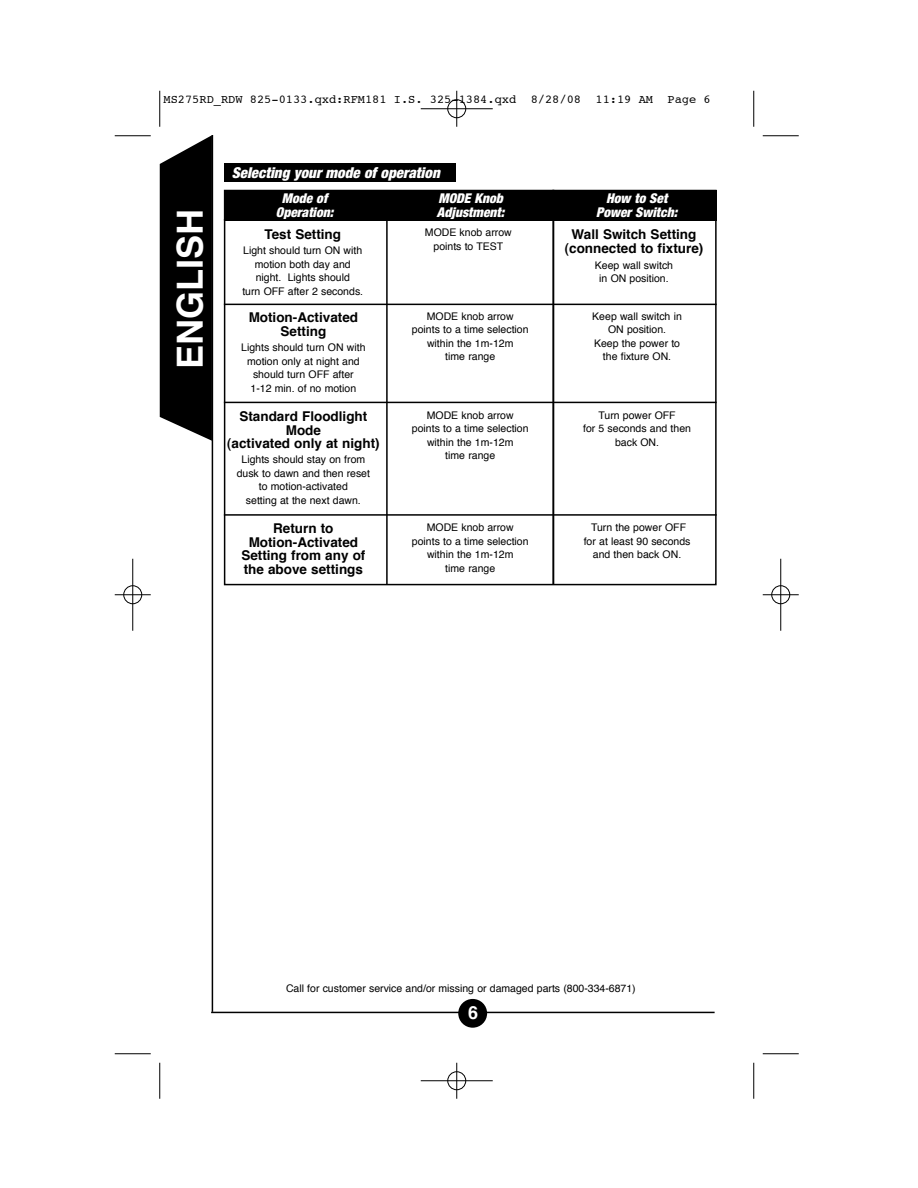
<style>
.page{position:relative;width:918px;height:1188px;background:#fff}
.page>*{position:absolute;margin:0;border:0;box-sizing:border-box;transform-origin:0 0}
.t1{font:700 36px "Helvetica";color:#fff}
.t2{font:700 18px "Helvetica";color:#fff}
.t3{font:italic 900 condensed 15px "Helvetica Neue LT Std";color:#fff}
.t4{font:700 13.5px/13.5px "Helvetica";color:#000;text-align:center}
.t5{font:italic 900 condensed 13.5px/13.5px "Helvetica Neue LT Std";color:#fff;text-align:center}
.t6{font:12px "Courier";color:#000}
.t7{font:10.5px/13.5px "Helvetica";color:#000;text-align:center}
</style>
<div class="page">
<div style="left:224px;top:163px;width:232px;height:19px;background:#000"></div>
<hr style="left:212px;top:136px;width:1px;height:876px;background:#000">
<hr style="left:211px;top:1012px;width:504px;height:1px;background:#000">
<svg style="left:458px;top:999px;width:29px;height:29px"></svg>
<svg style="left:160px;top:136px;width:52px;height:305px"></svg>
<div style="left:224px;top:190px;width:493px;height:31px;background:#000"></div>
<div style="left:224px;top:190px;width:493px;height:395px;border:2px solid #000"></div>
<hr style="left:386px;top:191px;width:2px;height:393px;background:#000">
<hr style="left:552px;top:190px;width:2px;height:394px;background:#000">
<hr style="left:224px;top:219px;width:493px;height:2px;background:#000">
<hr style="left:224px;top:304px;width:493px;height:1px;background:#000">
<hr style="left:224px;top:402px;width:493px;height:1px;background:#000">
<hr style="left:224px;top:514px;width:493px;height:2px;background:#000">
<hr style="left:159px;top:91px;width:1px;height:36px;background:#000">
<hr style="left:115px;top:135px;width:36px;height:1px;background:#000">
<hr style="left:753px;top:91px;width:1px;height:36px;background:#000">
<hr style="left:763px;top:135px;width:36px;height:1px;background:#000">
<hr style="left:159px;top:1063px;width:1px;height:36px;background:#000">
<hr style="left:115px;top:1053px;width:36px;height:1px;background:#000">
<hr style="left:753px;top:1063px;width:1px;height:36px;background:#000">
<hr style="left:763px;top:1053px;width:36px;height:1px;background:#000">
<svg style="left:447px;top:99px;width:19px;height:19px"></svg>
<hr style="left:421px;top:108px;width:72px;height:1px;background:#000">
<hr style="left:456px;top:91px;width:1px;height:36px;background:#000">
<svg style="left:447px;top:1071px;width:19px;height:19px"></svg>
<hr style="left:421px;top:1080px;width:72px;height:1px;background:#000">
<hr style="left:456px;top:1063px;width:1px;height:36px;background:#000">
<svg style="left:123px;top:585px;width:19px;height:19px"></svg>
<hr style="left:115px;top:594px;width:36px;height:1px;background:#000">
<hr style="left:132px;top:559px;width:1px;height:72px;background:#000">
<svg style="left:771px;top:585px;width:19px;height:19px"></svg>
<hr style="left:763px;top:594px;width:36px;height:1px;background:#000">
<hr style="left:780px;top:559px;width:1px;height:72px;background:#000">
<p class="t6" style="left:164px;top:94px;width:549px">MS275RD_RDW 825-0133.qxd:RFM181 I.S. 325-1384.qxd 8/28/08 11:19 AM Page 6</p>
<h1 class="t1" style="left:175px;top:369px;width:162px;rotate:-90deg">ENGLISH</h1>
<h3 class="t3" style="left:232px;top:167px;width:210px">Selecting your mode of operation</h3>
<p class="t5" style="left:276px;top:193px;width:59px">Mode of<br>Operation:</p>
<p class="t5" style="left:437px;top:193px;width:69px;text-align:left">MODE Knob<br>Adjustment:</p>
<p class="t5" style="left:596px;top:193px;width:83px">How to Set<br>Power Switch:</p>
<p class="t4" style="left:264px;top:228px;width:78px">Test Setting</p>
<p class="t7" style="left:242px;top:244px;width:122px">Light should turn ON with motion both day and night. Lights should<br>turn OFF after 2 seconds.</p>
<p class="t4" style="left:249px;top:312px;width:111px">Motion-Activated<br>Setting</p>
<p class="t7" style="left:241px;top:342px;width:126px">Lights should turn ON with motion only at night and should turn OFF after<br>1-12 min. of no motion</p>
<p class="t4" style="left:227px;top:411px;width:154px">Standard Floodlight<br>Mode<br>(activated only at night)</p>
<p class="t7" style="left:237px;top:454px;width:135px">Lights should stay on from dusk to dawn and then reset to motion-activated<br>setting at the next dawn.</p>
<p class="t7" style="left:425px;top:227px;width:88px">MODE knob arrow points to TEST</p>
<p class="t4" style="left:565px;top:229px;width:140px">Wall Switch Setting (connected to fixture)</p>
<p class="t7" style="left:595px;top:259px;width:80px">Keep wall switch in ON position.</p>
<p class="t7" style="left:412px;top:310px;width:118px">MODE knob arrow points to a time selection within the 1m-12m<br>time range</p>
<p class="t7" style="left:592px;top:310px;width:91px">Keep wall switch in<br>ON position.<br>Keep the power to the fixture ON.</p>
<p class="t7" style="left:412px;top:409px;width:118px">MODE knob arrow points to a time selection within the 1m-12m<br>time range</p>
<p class="t7" style="left:583px;top:409px;width:109px">Turn power OFF<br>for 5 seconds and then back ON.</p>
<p class="t4" style="left:241px;top:523px;width:126px">Return to<br>Motion-Activated<br>Setting from any of the above settings</p>
<p class="t7" style="left:412px;top:522px;width:118px">MODE knob arrow points to a time selection within the 1m-12m<br>time range</p>
<p class="t7" style="left:584px;top:522px;width:108px">Turn the power OFF for at least 90 seconds and then back ON.</p>
<p class="t7" style="left:286px;top:982px;width:351px">Call for customer service and/or missing or damaged parts (800-334-6871)</p>
<h2 class="t2" style="left:468px;top:1005px;width:12px">6</h2>
</div>
